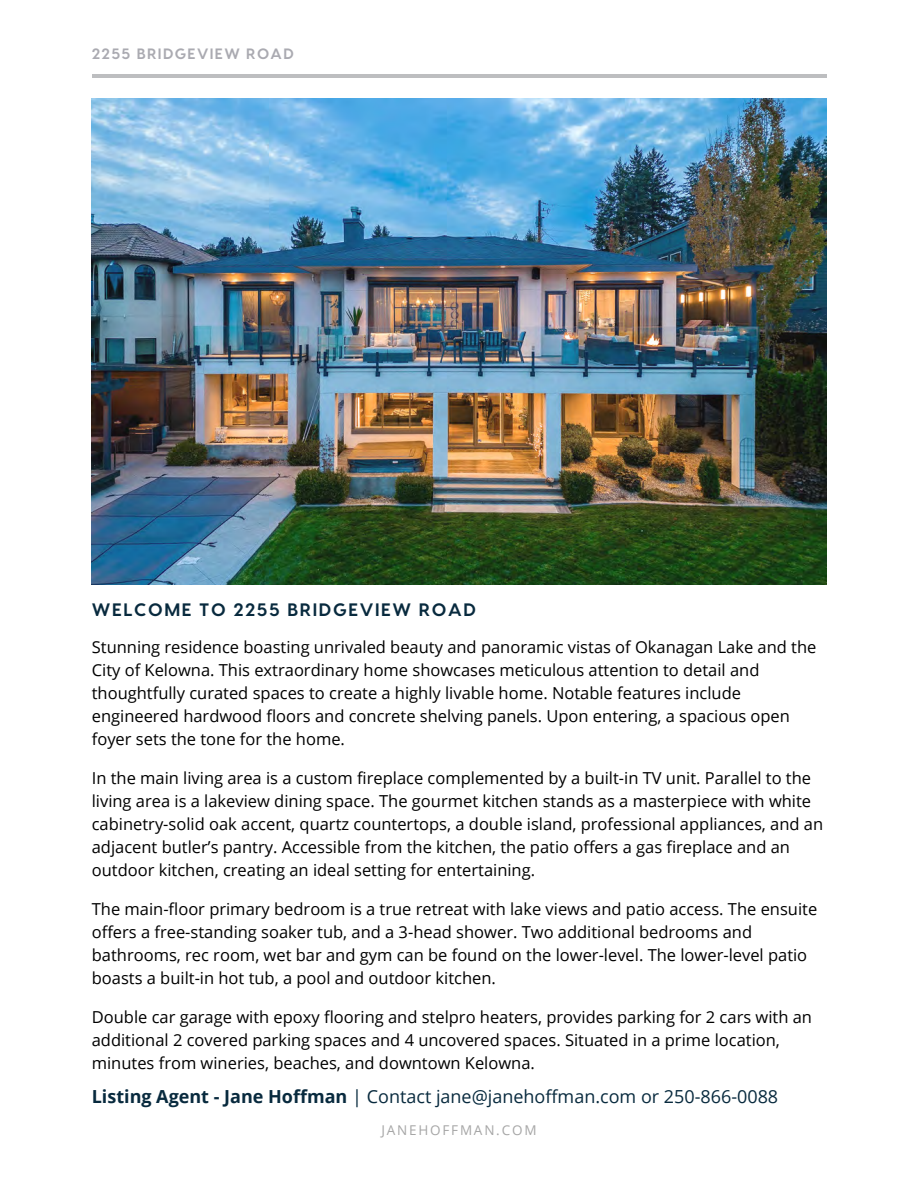
<style>
.page{position:relative;width:918px;height:1188px;background:#fff}
.page>*{position:absolute;margin:0;border:0;box-sizing:border-box;transform-origin:0 0}
.t1{font:18px "Open Sans";color:#082a3e}
.t2{font:700 18px "Visby CF";letter-spacing:.09em;color:#082a3e}
.t3{font:16.5px/23px "Open Sans";color:#000}
.t4{font:700 15px "Visby CF";letter-spacing:.09em;color:#aaaab1}
.t5{font:13.5px "Open Sans";letter-spacing:.135em;color:#a6a6a6}
.s1{font-weight:700}
</style>
<div class="page">
<img style="left:92px;top:99px;width:734px;height:486px">
<hr style="left:92px;top:75px;width:734px;height:2px;background:#bdbec0">
<p class="t4" style="left:92px;top:44px;width:203px">2255 BRIDGEVIEW ROAD</p>
<p class="t2" style="left:92px;top:598px;width:386px">WELCOME TO 2255 BRIDGEVIEW ROAD</p>
<p class="t3" style="left:92px;top:636px;width:726px">Stunning residence boasting unrivaled beauty and panoramic vistas of Okanagan Lake and the City of Kelowna. This extraordinary home showcases meticulous attention to detail and thoughtfully curated spaces to create a highly livable home. Notable features include engineered hardwood floors and concrete shelving panels. Upon entering, a spacious open foyer sets the tone for the home.</p>
<p class="t3" style="left:92px;top:767px;width:733px">In the main living area is a custom fireplace complemented by a built-in TV unit. Parallel to the living area is a lakeview dining space. The gourmet kitchen stands as a masterpiece with white cabinetry-solid oak accent, quartz countertops, a double island, professional appliances, and an adjacent butler’s pantry. Accessible from the kitchen, the patio offers a gas fireplace and an outdoor kitchen, creating an ideal setting for entertaining.</p>
<p class="t3" style="left:92px;top:898px;width:727px">The main-floor primary bedroom is a true retreat with lake views and patio access. The ensuite offers a free-standing soaker tub, and a 3-head shower. Two additional bedrooms and bathrooms, rec room, wet bar and gym can be found on the lower-level. The lower-level patio boasts a built-in hot tub, a pool and outdoor kitchen.</p>
<p class="t3" style="left:92px;top:1006px;width:722px">Double car garage with epoxy flooring and stelpro heaters, provides parking for 2 cars with an additional 2 covered parking spaces and 4 uncovered spaces. Situated in a prime location, minutes from wineries, beaches, and downtown Kelowna.</p>
<p class="t1" style="left:92px;top:1084px;width:688px"><span class="s1">Listing Agent - Jane Hoffman</span> | Contact jane@janehoffman.com or 250-866-0088</p>
<p class="t5" style="left:381px;top:1121px;width:157px">JANEHOFFMAN.COM</p>
</div>
